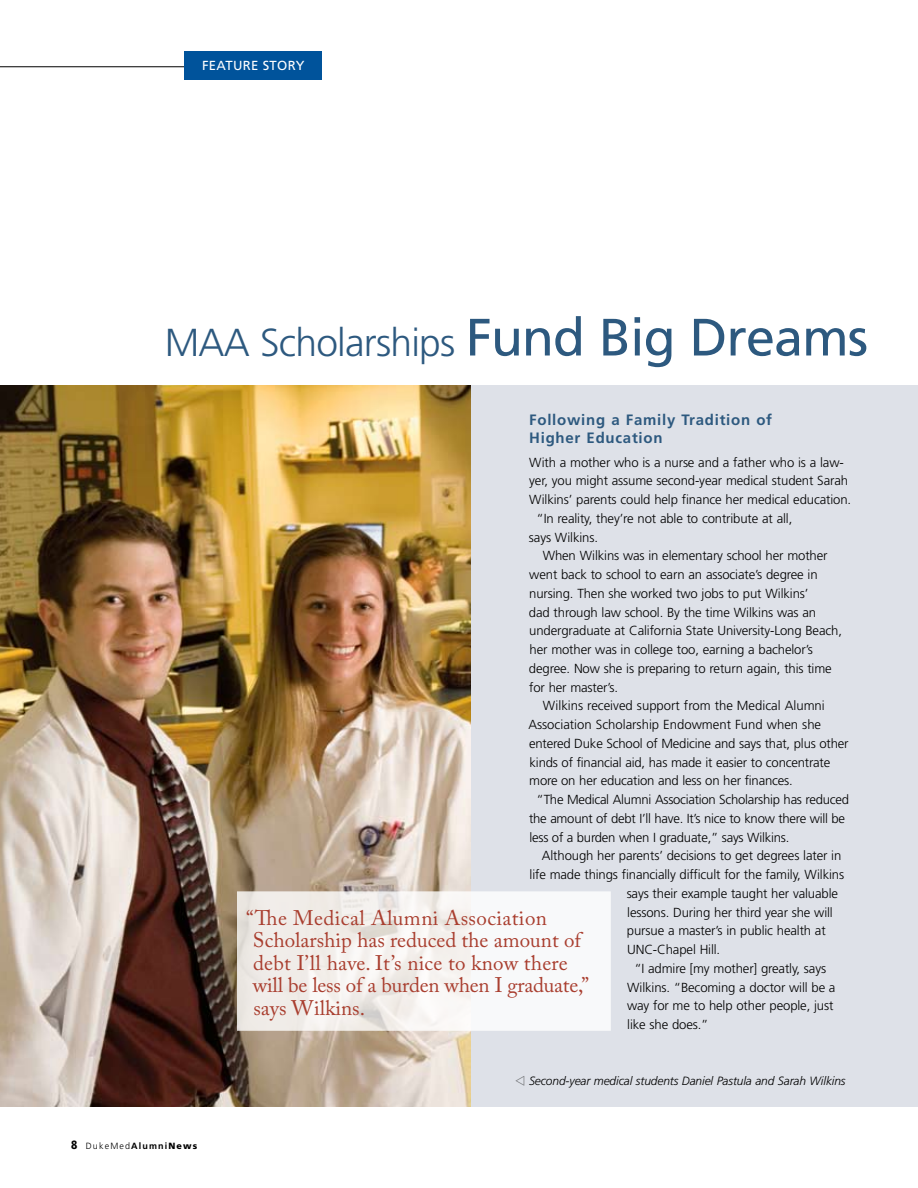
<style>
.page{position:relative;width:918px;height:1188px;background:#fff}
.page>*{position:absolute;margin:0;border:0;box-sizing:border-box;transform-origin:0 0}
.t1{font:300 39px "Frutiger";letter-spacing:-.02em;color:#2d597f}
.t2{font:21px/22.5px "Adobe Caslon Pro";color:#a93e2f}
.t3{font:700 15px/18.8px "Frutiger";letter-spacing:.05em;color:#2d597f}
.t4{font:300 13.2px "Frutiger";letter-spacing:-.01em;color:#000}
.t5{font:13.2px "Frutiger";letter-spacing:.025em;color:#fff}
.t6{font:italic 300 12px "Frutiger";letter-spacing:-.01em;color:#000}
.t7{font:300 9px "Frutiger";letter-spacing:.125em;color:#000}
.s1{font-weight:400;font-size:52.5px}
.s2{font-weight:700}
.s3{font-weight:900}
.s4{color:#6d6f71}
</style>
<div class="page">
<div style="left:0;top:386px;width:918px;height:721px;background:#dee1e8"></div>
<img style="left:0;top:386px;width:471px;height:721px">
<svg style="left:237px;top:891px;width:374px;height:140px;fill:#f7f4f2"></svg>
<hr style="left:0;top:66px;width:206px;height:1px;background:#000">
<div style="left:185px;top:51px;width:137px;height:28px;background:#00539b"></div>
<p class="t5" style="left:202px;top:58px;width:78px">Feature Story</p>
<h1 class="t1" style="left:165px;top:320px;width:705px">MAA Scholarships <span class="s1">Fund Big Dreams</span></h1>
<p class="t3" style="left:529px;top:410px;width:244px">Following a Family Tradition of<br>Higher Education</p>
<p class="t4" style="left:529px;top:454px;width:316px">With a mother who is a nurse and a father who is a law-</p>
<p class="t4" style="left:529px;top:473px;width:320px">yer, you might assume second-year medical student Sarah</p>
<p class="t4" style="left:529px;top:492px;width:323px">Wilkins’ parents could help finance her medical education.</p>
<p class="t4" style="left:537px;top:511px;width:257px">“In reality, they’re not able to contribute at all,</p>
<p class="t4" style="left:529px;top:529px;width:71px">says Wilkins.</p>
<p class="t4" style="left:543px;top:548px;width:286px">When Wilkins was in elementary school her mother</p>
<p class="t4" style="left:529px;top:567px;width:290px">went back to school to earn an associate’s degree in</p>
<p class="t4" style="left:529px;top:586px;width:281px">nursing. Then she worked two jobs to put Wilkins’</p>
<p class="t4" style="left:529px;top:604px;width:289px">dad through law school. By the time Wilkins was an</p>
<p class="t4" style="left:529px;top:623px;width:314px">undergraduate at California State University-Long Beach,</p>
<p class="t4" style="left:530px;top:642px;width:285px">her mother was in college too, earning a bachelor’s</p>
<p class="t4" style="left:529px;top:661px;width:304px">degree. Now she is preparing to return again, this time</p>
<p class="t4" style="left:529px;top:679px;width:91px">for her master’s.</p>
<p class="t4" style="left:543px;top:698px;width:284px">Wilkins received support from the Medical Alumni</p>
<p class="t4" style="left:528px;top:717px;width:294px">Association Scholarship Endowment Fund when she</p>
<p class="t4" style="left:529px;top:736px;width:321px">entered Duke School of Medicine and says that, plus other</p>
<p class="t4" style="left:530px;top:754px;width:302px">kinds of financial aid, has made it easier to concentrate</p>
<p class="t4" style="left:529px;top:773px;width:265px">more on her education and less on her finances.</p>
<p class="t4" style="left:537px;top:792px;width:314px">“The Medical Alumni Association Scholarship has reduced</p>
<p class="t4" style="left:529px;top:811px;width:317px">the amount of debt I’ll have. It’s nice to know there will be</p>
<p class="t4" style="left:530px;top:829px;width:261px">less of a burden when I graduate,” says Wilkins.</p>
<p class="t4" style="left:542px;top:848px;width:301px">Although her parents’ decisions to get degrees later in</p>
<p class="t4" style="left:530px;top:867px;width:316px">life made things financially difficult for the family, Wilkins</p>
<p class="t4" style="left:627px;top:886px;width:213px">says their example taught her valuable</p>
<p class="t4" style="left:627px;top:904px;width:207px">lessons. During her third year she will</p>
<p class="t4" style="left:627px;top:923px;width:200px">pursue a master’s in public health at</p>
<p class="t4" style="left:627px;top:942px;width:95px">UNC-Chapel Hill.</p>
<p class="t4" style="left:634px;top:961px;width:193px">“I admire [my mother] greatly, says</p>
<p class="t4" style="left:627px;top:979px;width:210px">Wilkins. “Becoming a doctor will be a</p>
<p class="t4" style="left:627px;top:998px;width:208px">way for me to help other people, just</p>
<p class="t4" style="left:627px;top:1017px;width:83px">like she does.”</p>
<h2 class="t2" style="left:253px;top:906px;width:338px;text-indent:-7px">“The Medical Alumni Association<br>Scholarship has reduced the amount of debt I’ll have. It’s nice to know there will be less of a burden when I graduate,” says Wilkins.</h2>
<p class="t7" style="left:86px;top:1141px;width:113px">DukeMed<span class="s2">Alumni</span><span class="s3">News</span></p>
<p class="t6" style="left:515px;top:1074px;width:332px"><span class="s4">❖</span> Second-year medical students Daniel Pastula and Sarah Wilkins</p>
</div>
